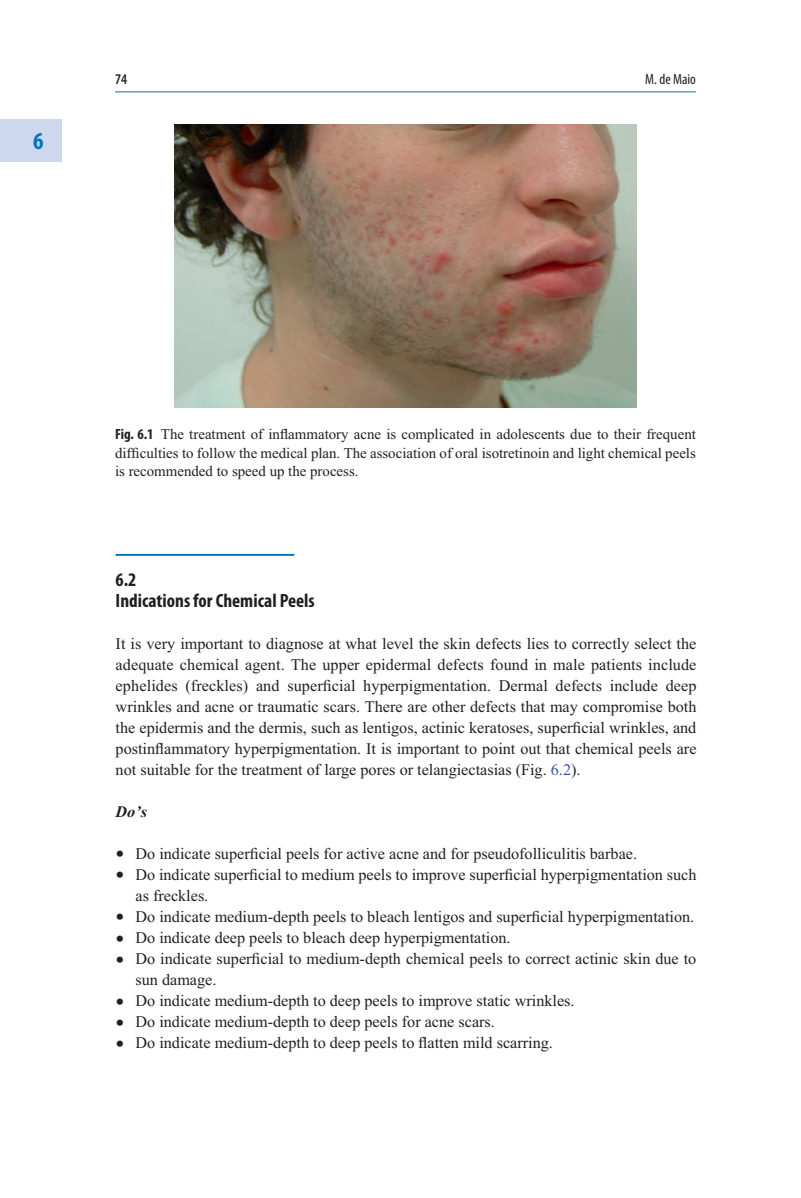
<style>
.page{position:relative;width:801px;height:1198px;background:#fff}
.page>*{position:absolute;margin:0;border:0;box-sizing:border-box;transform-origin:0 0}
.t1{font:700 condensed 24.5px "Myriad Pro";color:#0074bc}
.t2{font:700 condensed 19.25px/21px "Myriad Pro";color:#231f20}
.t3{font:16.1px/21px "Times New Roman";color:#231f20}
.t4{font:italic 700 16.1px "Times New Roman";color:#231f20}
.t5{font:14.88px/18.4px "Times New Roman";color:#231f20;text-align:justify}
.t6{font:condensed 14.88px "Myriad Pro";color:#231f20}
.t7{font:600 condensed 14.88px "Myriad Pro";color:#231f20}
.s1{font-family:"Myriad Pro";font-weight:700;font-stretch:condensed}
.s2{color:#3952a4}
.s3{font-size:25.2px}
</style>
<div class="page">
<hr style="left:115px;top:91px;width:580px;height:1px;background:#0074bc">
<div style="left:0;top:119px;width:61px;height:42px;background:#cdd8ef"></div>
<hr style="left:116px;top:554px;width:178px;height:1px;background:#0074bc">
<img style="left:174px;top:125px;width:462px;height:282px">
<p class="t1" style="left:33px;top:128px;width:12px">6</p>
<p class="t7" style="left:115px;top:71px;width:14px">74</p>
<p class="t6" style="left:645px;top:71px;width:52px">M. de Maio</p>
<p class="t5" style="left:115px;top:425px;width:582px"><span class="s1">Fig. 6.1</span> The treatment of inflammatory acne is complicated in adolescents due to their frequent difficulties to follow the medical plan. The association of oral isotretinoin and light chemical peels is recommended to speed up the process.</p>
<p class="t2" style="left:116px;top:569px;width:201px">6.2<br>Indications for Chemical Peels</p>
<p class="t3" style="left:116px;top:632px;width:582px;text-align:justify">It is very important to diagnose at what level the skin defects lies to correctly select the adequate chemical agent. The upper epidermal defects found in male patients include ephelides (freckles) and superficial hyperpigmentation. Dermal defects include deep wrinkles and acne or traumatic scars. There are other defects that may compromise both the epidermis and the dermis, such as lentigos, actinic keratoses, superficial wrinkles, and postinflammatory hyperpigmentation. It is important to point out that chemical peels are not suitable for the treatment of large pores or telangiectasias (Fig. <span class="s2">6.2</span>).</p>
<p class="t4" style="left:116px;top:800px;width:33px">Do’s</p>
<p class="t3" style="left:116px;top:842px;width:523px"><span class="s3">•</span> Do indicate superficial peels for active acne and for pseudofolliculitis barbae.</p>
<p class="t3" style="left:135px;top:863px;width:562px;text-indent:-20px"><span class="s3">•</span> Do indicate superficial to medium peels to improve superficial hyperpigmentation such as freckles.</p>
<p class="t3" style="left:116px;top:905px;width:580px"><span class="s3">•</span> Do indicate medium-depth peels to bleach lentigos and superficial hyperpigmentation.</p>
<p class="t3" style="left:116px;top:926px;width:396px"><span class="s3">•</span> Do indicate deep peels to bleach deep hyperpigmentation.</p>
<p class="t3" style="left:135px;top:947px;width:562px;text-indent:-20px"><span class="s3">•</span> Do indicate superficial to medium-depth chemical peels to correct actinic skin due to sun damage.</p>
<p class="t3" style="left:116px;top:989px;width:460px"><span class="s3">•</span> Do indicate medium-depth to deep peels to improve static wrinkles.</p>
<p class="t3" style="left:116px;top:1010px;width:381px"><span class="s3">•</span> Do indicate medium-depth to deep peels for acne scars.</p>
<p class="t3" style="left:116px;top:1031px;width:439px"><span class="s3">•</span> Do indicate medium-depth to deep peels to flatten mild scarring.</p>
</div>
